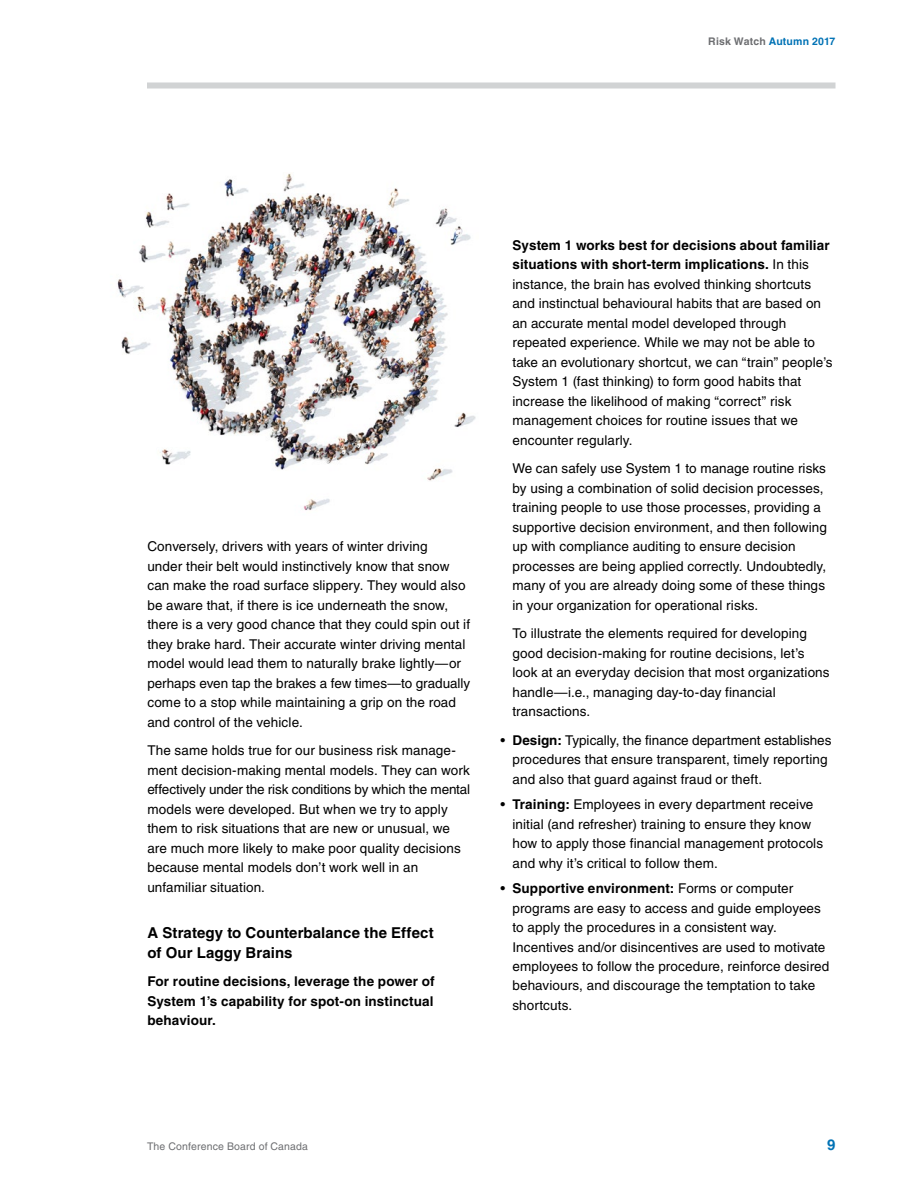
<style>
.page{position:relative;width:918px;height:1188px;background:#fff}
.page>*{position:absolute;margin:0;border:0;box-sizing:border-box;transform-origin:0 0}
.t1{font:700 15px/19.5px "Helvetica LT Std";letter-spacing:.005em;color:#000}
.t2{font:700 15px "Helvetica LT Std";color:#0072b5}
.t3{font:13.5px/19.5px "Helvetica LT Std";letter-spacing:.01em;color:#000}
.t4{font:700 13.5px/19.5px "Helvetica LT Std";letter-spacing:.01em;color:#000;text-align:justify}
.t5{font:10.5px "Helvetica LT Std";letter-spacing:.015em;color:#6d6e71}
.t6{font:700 10.5px "Helvetica LT Std";letter-spacing:.015em;color:#0072b5}
.s1{color:#6d6e71}
.s2{font-weight:700}
</style>
<div class="page">
<div style="left:147px;top:82px;width:689px;height:6px;background:#d1d3d4"></div>
<img style="left:117px;top:173px;width:359px;height:338px">
<p class="t6" style="left:708px;top:35px;width:129px"><span class="s1">Risk Watch</span> Autumn 2017</p>
<p class="t3" style="left:147px;top:537px;width:324px">Conversely, drivers with years of winter driving<br>under their belt would instinctively know that snow can make the road surface slippery. They would also be aware that, if there is ice underneath the snow, there is a very good chance that they could spin out if they brake hard. Their accurate winter driving mental model would lead them to naturally brake lightly—or perhaps even tap the brakes a few times—to gradually come to a stop while maintaining a grip on the road and control of the vehicle.</p>
<p class="t3" style="left:147px;top:741px;width:324px">The same holds true for our business risk manage&shy;ment decision-making mental models. They can work effectively under the risk conditions by which the mental models were developed. But when we try to apply them to risk situations that are new or unusual, we are much more likely to make poor quality decisions because mental models don’t work well in an unfamiliar situation.</p>
<p class="t1" style="left:147px;top:923px;width:288px">A Strategy to Counterbalance the Effect of Our Laggy Brains</p>
<p class="t4" style="left:147px;top:971px;width:289px">For routine decisions, leverage the power of System 1’s capability for spot-on instinctual behaviour.</p>
<p class="t3" style="left:512px;top:235px;width:322px"><span class="s2">System 1 works best for decisions about familiar situations with short-term implications.</span> In this instance, the brain has evolved thinking shortcuts and instinctual behavioural habits that are based on an accurate mental model developed through repeated experience. While we may not be able to take an evolutionary shortcut, we can “train” people’s System 1 (fast thinking) to form good habits that increase the likelihood of making “correct” risk management choices for routine issues that we encounter regularly.</p>
<p class="t3" style="left:512px;top:459px;width:316px">We can safely use System 1 to manage routine risks by using a combination of solid decision processes, training people to use those processes, providing a supportive decision environment, and then following up with compliance auditing to ensure decision processes are being applied correctly. Undoubtedly, many of you are already doing some of these things in your organization for operational risks.</p>
<p class="t3" style="left:512px;top:624px;width:319px">To illustrate the elements required for developing good decision-making for routine decisions, let’s look at an everyday decision that most organizations handle—i.e., managing day-to-day financial transactions.</p>
<p class="t3" style="left:512px;top:730px;width:321px;text-indent:-12px">• <span class="s2">Design:</span> Typically, the finance department establishes procedures that ensure transparent, timely reporting and also that guard against fraud or theft.</p>
<p class="t3" style="left:512px;top:795px;width:312px;text-indent:-12px">• <span class="s2">Training:</span> Employees in every department receive initial (and refresher) training to ensure they know how to apply those financial management protocols and why it’s critical to follow them.</p>
<p class="t3" style="left:512px;top:879px;width:318px;text-indent:-12px">• <span class="s2">Supportive environment:</span> Forms or computer programs are easy to access and guide employees to apply the procedures in a consistent way.<br>Incentives and/or disincentives are used to motivate employees to follow the procedure, reinforce desired behaviours, and discourage the temptation to take shortcuts.</p>
<p class="t5" style="left:147px;top:1140px;width:163px">The Conference Board of Canada</p>
<p class="t2" style="left:827px;top:1136px;width:10px">9</p>
</div>
